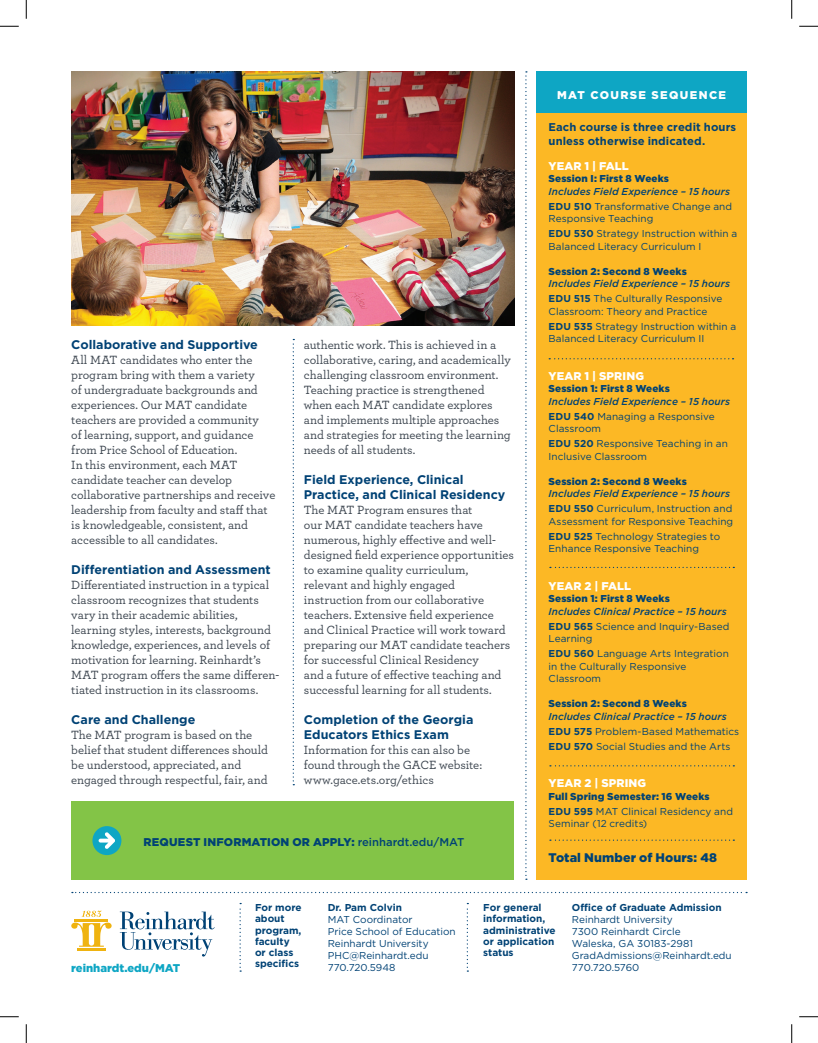
<style>
.page{position:relative;width:818px;height:1043px;background:#fff}
.page>*{position:absolute;margin:0;border:0;box-sizing:border-box;transform-origin:0 0}
.t1{font:500 12.5px/15px "Archer";letter-spacing:-.005em;color:#3d4650}
.t2{font:700 12.5px/15px "Gotham";color:#004275}
.t3{font:900 12.5px "Gotham";letter-spacing:.005em;color:#004275}
.t4{font:700 11.25px/13.8px "Gotham";letter-spacing:.005em;color:#004275}
.t5{font:900 11.25px "Gotham";letter-spacing:.015em;color:#fff}
.t6{font:900 11.25px "Gotham";letter-spacing:.015em;color:#004275}
.t7{font:900 11.25px "Gotham";color:#0ea6c4}
.t8{font:900 11.25px "Gotham";letter-spacing:.12em;color:#fff}
.t9{font:10px/12px "Gotham";color:#004275}
.t10{font:italic 500 10px/15px "Gotham";letter-spacing:.005em;color:#004275}
.t11{font:900 10px/15px "Gotham";letter-spacing:.01em;color:#004275}
.t12{font:700 10px/11.2px "Gotham";color:#004275}
.s1{font-weight:500}
.s2{font-weight:700;font-style:normal}
.s3{font-weight:400;font-style:normal}
.s4{font-weight:700}
.s5{font-weight:500;font-style:italic}
.s6{font-weight:400}
</style>
<div class="page">
<div style="left:536px;top:71px;width:210px;height:808px;background:#fcb825"></div>
<svg style="left:72px;top:891px;width:675px;height:2px"></svg>
<div style="left:71px;top:801px;width:443px;height:78px;background:#83c447"></div>
<div style="left:536px;top:71px;width:210px;height:41px;background:#0ea6c4"></div>
<svg style="left:549px;top:358px;width:184px;height:1px"></svg>
<svg style="left:550px;top:567px;width:184px;height:1px"></svg>
<svg style="left:550px;top:765px;width:184px;height:1px"></svg>
<svg style="left:550px;top:839px;width:184px;height:1px"></svg>
<img style="left:71px;top:71px;width:443px;height:254px">
<svg style="left:292px;top:339px;width:2px;height:446px"></svg>
<svg style="left:466px;top:902px;width:2px;height:69px"></svg>
<svg style="left:239px;top:902px;width:2px;height:69px"></svg>
<svg style="left:525px;top:71px;width:2px;height:808px"></svg>
<div style="left:92px;top:826px;width:29px;height:29px;background:#0ea6c4;border-radius:50%"></div>
<svg style="left:99px;top:832px;width:16px;height:17px"></svg>
<hr style="left:77px;top:947px;width:29px;height:3px;background:#efb310">
<svg style="left:71px;top:910px;width:41px;height:36px"></svg>
<hr style="left:74px;top:919px;width:34px;height:3px;background:#efb310">
<svg style="left:120px;top:911px;width:94px;height:45px"></svg>
<svg style="left:0;top:25px;width:19px;height:2px"></svg>
<svg style="left:799px;top:25px;width:19px;height:2px"></svg>
<svg style="left:0;top:1016px;width:19px;height:1px"></svg>
<svg style="left:799px;top:1016px;width:19px;height:1px"></svg>
<svg style="left:25px;top:0;width:2px;height:19px"></svg>
<svg style="left:25px;top:1024px;width:2px;height:18px"></svg>
<svg style="left:791px;top:0;width:1px;height:19px"></svg>
<svg style="left:791px;top:1024px;width:1px;height:18px"></svg>
<p class="t2" style="left:71px;top:337px;width:188px">Collaborative and Supportive</p>
<p class="t1" style="left:71px;top:352px;width:206px">All MAT candidates who enter the program bring with them a variety<br>of undergraduate backgrounds and experiences. Our MAT candidate teachers are provided a community<br>of learning, support, and guidance from Price School of Education.<br>In this environment, each MAT candidate teacher can develop collaborative partnerships and receive leadership from faculty and staff that is knowledgeable, consistent, and accessible to all candidates.</p>
<p class="t2" style="left:71px;top:562px;width:201px">Differentiation and Assessment</p>
<p class="t1" style="left:71px;top:577px;width:209px">Differentiated instruction in a typical classroom recognizes that students vary in their academic abilities, learning styles, interests, background knowledge, experiences, and levels of motivation for learning. Reinhardt’s MAT program offers the same differen&shy;tiated instruction in its classrooms.</p>
<p class="t2" style="left:71px;top:712px;width:125px">Care and Challenge</p>
<p class="t1" style="left:71px;top:727px;width:198px">The MAT program is based on the belief that student differences should be understood, appreciated, and engaged through respectful, fair, and</p>
<p class="t1" style="left:304px;top:336px;width:208px">authentic work. This is achieved in a collaborative, caring, and academically challenging classroom environment.<br>Teaching practice is strengthened when each MAT candidate explores and implements multiple approaches and strategies for meeting the learning needs of all students.</p>
<p class="t2" style="left:304px;top:472px;width:203px">Field Experience, Clinical<br>Practice, and Clinical Residency</p>
<p class="t1" style="left:304px;top:501px;width:211px">The MAT Program ensures that<br>our MAT candidate teachers have numerous, highly effective and well&shy;designed field experience opportunities to examine quality curriculum, relevant and highly engaged instruction from our collaborative teachers. Extensive field experience and Clinical Practice will work toward preparing our MAT candidate teachers for successful Clinical Residency<br>and a future of effective teaching and successful learning for all students.</p>
<p class="t2" style="left:304px;top:712px;width:171px">Completion of the Georgia<br>Educators Ethics Exam</p>
<p class="t1" style="left:304px;top:741px;width:180px">Information for this can also be found through the GACE website: www.gace.ets.org/ethics</p>
<p class="t6" style="left:144px;top:835px;width:322px">REQUEST INFORMATION OR APPLY: <span class="s1">reinhardt.edu/MAT</span></p>
<p class="t8" style="left:557px;top:88px;width:170px">MAT COURSE SEQUENCE</p>
<p class="t4" style="left:548px;top:120px;width:189px">Each course is three credit hours unless otherwise indicated.</p>
<p class="t5" style="left:548px;top:159px;width:82px">YEAR 1 | FALL</p>
<p class="t11" style="left:548px;top:171px;width:122px">Session I: First 8 Weeks</p>
<p class="t10" style="left:548px;top:183px;width:185px">Includes Field Experience – 15 hours<br><span class="s2">EDU 510</span> <span class="s3">Transformative Change and</span></p>
<p class="t9" style="left:548px;top:211px;width:190px;line-height:15px">Responsive Teaching<br><span class="s4">EDU 530</span> Strategy Instruction within a</p>
<p class="t9" style="left:548px;top:240px;width:154px">Balanced Literacy Curriculum I</p>
<p class="t11" style="left:548px;top:263px;width:140px">Session 2: Second 8 Weeks</p>
<p class="t10" style="left:548px;top:276px;width:183px">Includes Field Experience – 15 hours<br><span class="s2">EDU 515</span> <span class="s3">The Culturally Responsive</span></p>
<p class="t9" style="left:548px;top:303px;width:189px;line-height:15px">Classroom: Theory and Practice<br><span class="s4">EDU 535</span> Strategy Instruction within a</p>
<p class="t9" style="left:548px;top:332px;width:157px">Balanced Literacy Curriculum II</p>
<p class="t5" style="left:548px;top:369px;width:97px">YEAR 1 | SPRING</p>
<p class="t11" style="left:548px;top:381px;width:123px">Session 1: First 8 Weeks</p>
<p class="t10" style="left:548px;top:393px;width:183px">Includes Field Experience – 15 hours<br><span class="s2">EDU 540</span> <span class="s3">Managing a Responsive</span></p>
<p class="t9" style="left:548px;top:421px;width:181px;line-height:15px">Classroom<br><span class="s4">EDU 520</span> Responsive Teaching in an</p>
<p class="t9" style="left:548px;top:450px;width:100px">Inclusive Classroom</p>
<p class="t11" style="left:548px;top:473px;width:140px">Session 2: Second 8 Weeks</p>
<p class="t10" style="left:548px;top:486px;width:185px">Includes Field Experience – 15 hours<br><span class="s2">EDU 550</span> <span class="s3">Curriculum, Instruction and</span></p>
<p class="t9" style="left:548px;top:513px;width:186px;line-height:15px">Assessment for Responsive Teaching<br><span class="s4">EDU 525</span> Technology Strategies to</p>
<p class="t9" style="left:548px;top:542px;width:152px">Enhance Responsive Teaching</p>
<p class="t5" style="left:548px;top:579px;width:84px">YEAR 2 | FALL</p>
<p class="t11" style="left:548px;top:591px;width:123px">Session 1: First 8 Weeks</p>
<p class="t10" style="left:548px;top:603px;width:182px">Includes Clinical Practice – 15 hours<br><span class="s2">EDU 565</span> <span class="s3">Science and Inquiry-Based</span></p>
<p class="t9" style="left:548px;top:631px;width:182px;line-height:15px">Learning<br><span class="s4">EDU 560</span> Language Arts Integration</p>
<p class="t9" style="left:548px;top:659px;width:139px;line-height:12.5px">in the Culturally Responsive<br>Classroom</p>
<p class="t11" style="left:548px;top:696px;width:140px">Session 2: Second 8 Weeks</p>
<p class="t9" style="left:548px;top:708px;width:192px;line-height:15px"><span class="s5">Includes Clinical Practice – 15 hours<br></span><span class="s4">EDU 575</span> Problem-Based Mathematics<br><span class="s4">EDU 570</span> Social Studies and the Arts</p>
<p class="t5" style="left:548px;top:776px;width:99px">YEAR 2 | SPRING</p>
<p class="t11" style="left:548px;top:788px;width:186px">Full Spring Semester: 16 Weeks<br><span class="s4">EDU 595</span> <span class="s6">MAT Clinical Residency and</span></p>
<p class="t9" style="left:548px;top:817px;width:100px">Seminar (12 credits)</p>
<p class="t3" style="left:548px;top:850px;width:170px">Total Number of Hours: 48</p>
<p class="t12" style="left:572px;top:901px;width:151px">Office of Graduate Admission</p>
<p class="t9" style="left:572px;top:913px;width:161px">Reinhardt University<br>7300 Reinhardt Circle<br>Waleska, GA 30183-2981<br>GradAdmissions@Reinhardt.edu</p>
<p class="t12" style="left:255px;top:901px;width:48px">For more about program, faculty or class specifics</p>
<p class="t12" style="left:483px;top:901px;width:74px">For general information, administrative or application status</p>
<p class="t12" style="left:328px;top:901px;width:76px">Dr. Pam Colvin</p>
<p class="t9" style="left:328px;top:913px;width:129px">MAT Coordinator<br>Price School of Education<br>Reinhardt University<br>PHC@Reinhardt.edu<br>770.720.5948</p>
<p class="t7" style="left:71px;top:961px;width:110px">reinhardt.edu/MAT</p>
<p class="t9" style="left:572px;top:961px;width:69px">770.720.5760</p>
</div>
